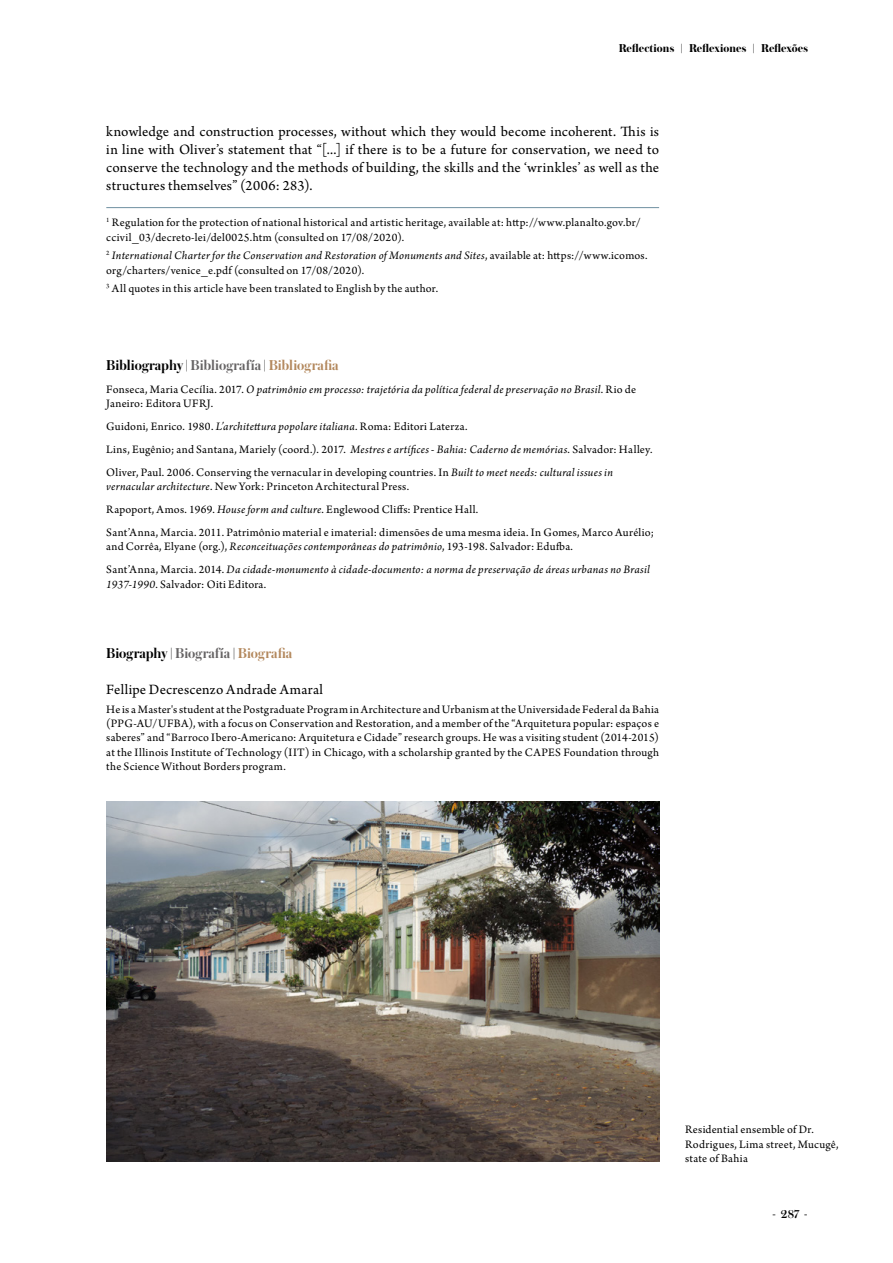
<style>
.page{position:relative;width:893px;height:1263px;background:#fff}
.page>*{position:absolute;margin:0;border:0;box-sizing:border-box;transform-origin:0 0}
.t1{font:15px/18px "Arno Pro";letter-spacing:.015em;color:#000;text-align:justify}
.t2{font:600 15px "Austin";letter-spacing:.005em;color:#000}
.t3{font:12px/14.4px "Arno Pro";letter-spacing:.02em;color:#000}
.t4{font:italic 12px/14.4px "Arno Pro";letter-spacing:.02em;color:#000}
.t5{font:700 12px "Austin";letter-spacing:.005em;color:#000}
.t6{font:500 12px "Austin";color:#000}
.s1{font-style:italic}
.s2{color:#666465}
.s3{color:#b3885d}
.s4{font-style:normal}
</style>
<div class="page">
<img style="left:106px;top:802px;width:553px;height:360px">
<hr style="left:106px;top:207px;width:553px;height:1px;background:#6f90a1">
<p class="t5" style="left:619px;top:40px;width:191px">Reflections | Reflexiones | Reflexões</p>
<p class="t1" style="left:106px;top:123px;width:554px">knowledge and construction processes, without which they would become incoherent. This is in line with Oliver’s statement that “[...] if there is to be a future for conservation, we need to conserve the technology and the methods of building, the skills and the ‘wrinkles’ as well as the structures themselves” (2006: 283).</p>
<p class="t3" style="left:106px;top:216px;width:536px"><sup>1</sup> Regulation for the protection of national historical and artistic heritage, available at: http://www.planalto.gov.br/ ccivil_03/decreto-lei/del0025.htm (consulted on 17/08/2020).</p>
<p class="t3" style="left:106px;top:249px;width:543px"><sup>2</sup> <span class="s1">International Charter for the Conservation and Restoration of Monuments and Sites</span>, available at: https://www.icomos. org/charters/venice_e.pdf (consulted on 17/08/2020).</p>
<p class="t3" style="left:106px;top:282px;width:333px"><sup>3</sup> All quotes in this article have been translated to English by the author.</p>
<p class="t2" style="left:106px;top:354px;width:234px">Bibliography | <span class="s2">Bibliografía</span> | <span class="s3">Bibliografia</span></p>
<p class="t4" style="left:106px;top:383px;width:531px"><span class="s4">Fonseca, Maria Cecília. 2017.</span> O patrimônio em processo: trajetória da política federal de preservação no Brasil<span class="s4">. Rio de<br>Janeiro: Editora UFRJ.</span></p>
<p class="t3" style="left:106px;top:416px;width:548px;line-height:23px">Guidoni, Enrico. 1980. <span class="s1">L’architettura popolare italiana</span>. Roma: Editori Laterza.<br>Lins, Eugênio; and Santana, Mariely (coord.). 2017. <span class="s1">Mestres e artífices - Bahia: Caderno de memórias</span>. Salvador: Halley.<br>Oliver, Paul. 2006. Conserving the vernacular in developing countries. In <span class="s1">Built to meet needs: cultural issues in</span></p>
<p class="t3" style="left:106px;top:476px;width:549px;line-height:23px"><span class="s1">vernacular architecture</span>. New York: Princeton Architectural Press.<br>Rapoport, Amos. 1969. <span class="s1">House form and culture</span>. Englewood Cliffs: Prentice Hall.<br>Sant’Anna, Marcia. 2011. Patrimônio material e imaterial: dimensões de uma mesma ideia. In Gomes, Marco Aurélio;</p>
<p class="t4" style="left:106px;top:536px;width:545px;line-height:23px"><span class="s4">and Corrêa, Elyane (org.),</span> Reconceituações contemporâneas do patrimônio<span class="s4">, 193-198. Salvador: Edufba.<br>Sant’Anna, Marcia. 2014.</span> Da cidade-monumento à cidade-documento: a norma de preservação de áreas urbanas no Brasil</p>
<p class="t3" style="left:106px;top:578px;width:161px"><span class="s1">1937-1990</span>. Salvador: Oiti Editora.</p>
<p class="t2" style="left:106px;top:642px;width:188px">Biography | <span class="s2">Biografía</span> | <span class="s3">Biografia</span></p>
<p class="t1" style="left:106px;top:681px;width:218px">Fellipe Decrescenzo Andrade Amaral</p>
<p class="t3" style="left:106px;top:702px;width:554px;text-align:justify">He is a Master's student at the Postgraduate Program in Architecture and Urbanism at the Universidade Federal da Bahia (PPG-AU/UFBA), with a focus on Conservation and Restoration, and a member of the “Arquitetura popular: espaços e saberes” and “Barroco Ibero-Americano: Arquitetura e Cidade” research groups. He was a visiting student (2014-2015) at the Illinois Institute of Technology (IIT) in Chicago, with a scholarship granted by the CAPES Foundation through the Science Without Borders program.</p>
<p class="t3" style="left:685px;top:1123px;width:155px">Residential ensemble of Dr.<br>Rodrigues, Lima street, Mucugê, state of Bahia</p>
<p class="t6" style="left:772px;top:1206px;width:37px">- 287 -</p>
</div>
